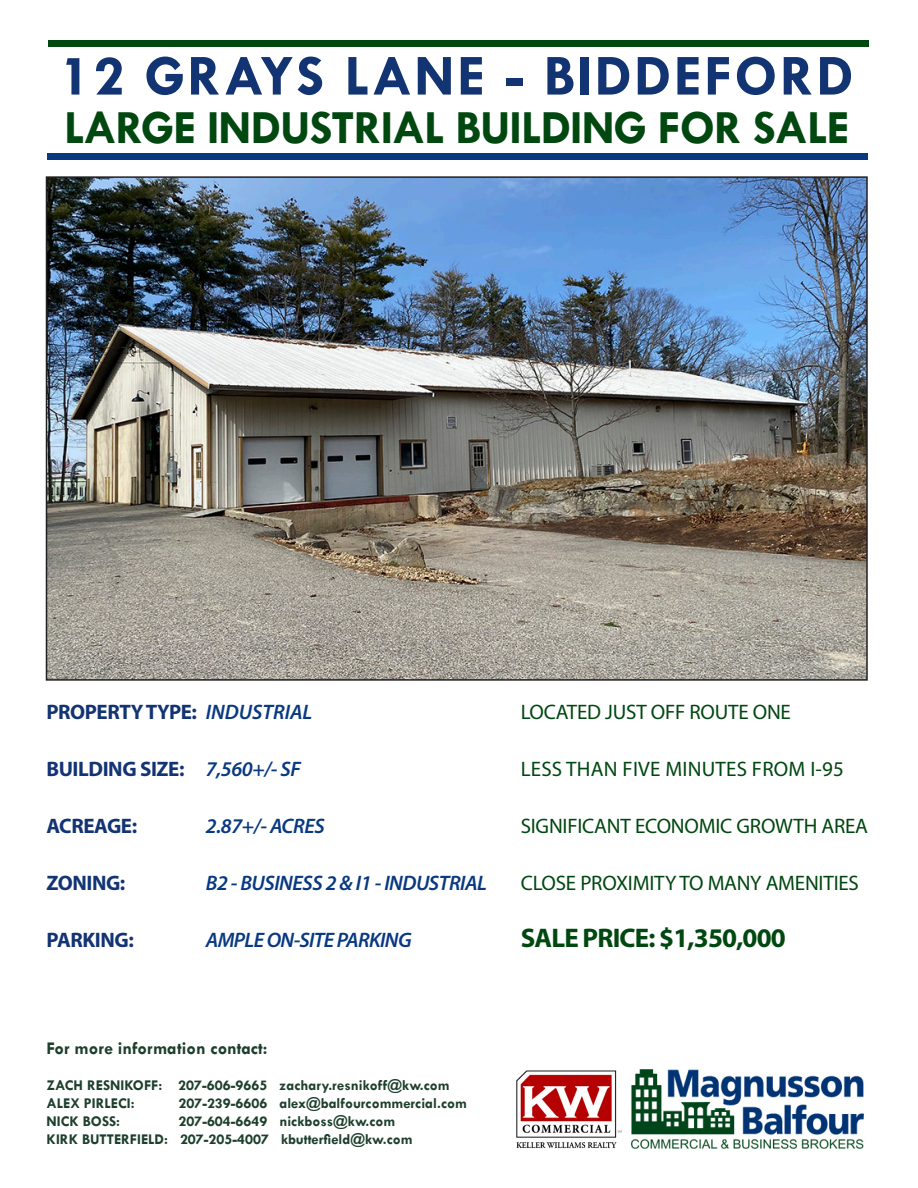
<style>
.page{position:relative;width:918px;height:1188px;background:#fff}
.page>*{position:absolute;margin:0;border:0;box-sizing:border-box;transform-origin:0 0}
.t1{font:700 58.5px "Tw Cen";letter-spacing:.04em;color:#133473}
.t2{font:700 48px "Tw Cen";letter-spacing:-.02em;color:#004710}
.t3{font:700 27px "Myriad Pro";letter-spacing:-.03em;color:#004710}
.t4{font:21px "Myriad Pro";letter-spacing:-.01em;color:#004710}
.t5{font:italic 600 21px "Myriad Pro";letter-spacing:-.02em;color:#083981}
.t6{font:700 21px "Myriad Pro";letter-spacing:-.02em;color:#133473}
.t7{font:21px "Myriad Pro";letter-spacing:.01em;color:#004710}
.t8{font:700 18px "Tw Cen";color:#1d3f2c}
.t9{font:700 15px "Tw Cen";color:#1d3f2c}
.s1{font-weight:600;font-style:italic;color:#083981}
</style>
<div class="page">
<div style="left:47px;top:154px;width:821px;height:6px;background:#083981"></div>
<div style="left:48px;top:40px;width:820px;height:6px;background:#004710"></div>
<img style="left:49px;top:179px;width:816px;height:499px">
<img style="left:631px;top:1069px;width:233px;height:80px">
<img style="left:516px;top:1070px;width:106px;height:79px">
<p class="t1" style="left:60px;top:41px;width:795px">12 GRAYS LANE - BIDDEFORD</p>
<p class="t2" style="left:64px;top:99px;width:787px">LARGE INDUSTRIAL BUILDING FOR SALE</p>
<p class="t6" style="left:46px;top:698px;width:267px">PROPERTY TYPE: <span class="s1">INDUSTRIAL</span></p>
<p class="t4" style="left:521px;top:699px;width:272px">LOCATED JUST OFF ROUTE ONE</p>
<p class="t6" style="left:46px;top:755px;width:140px">BUILDING SIZE:</p>
<p class="t5" style="left:206px;top:756px;width:96px">7,560+/- SF</p>
<p class="t7" style="left:521px;top:756px;width:325px">LESS THAN FIVE MINUTES FROM I-95</p>
<p class="t6" style="left:46px;top:812px;width:92px">ACREAGE:</p>
<p class="t5" style="left:206px;top:813px;width:120px">2.87+/- ACRES</p>
<p class="t4" style="left:521px;top:813px;width:349px">SIGNIFICANT ECONOMIC GROWTH AREA</p>
<p class="t6" style="left:46px;top:869px;width:80px">ZONING:</p>
<p class="t6" style="left:46px;top:926px;width:89px">PARKING:</p>
<p class="t5" style="left:206px;top:870px;width:283px">B2 - BUSINESS 2 &amp; I1 - INDUSTRIAL</p>
<p class="t5" style="left:206px;top:927px;width:207px">AMPLE ON-SITE PARKING</p>
<p class="t4" style="left:521px;top:870px;width:340px">CLOSE PROXIMITY TO MANY AMENITIES</p>
<p class="t3" style="left:521px;top:920px;width:267px">SALE PRICE: $1,350,000</p>
<p class="t8" style="left:46px;top:1037px;width:223px">For more information contact:</p>
<p class="t9" style="left:46px;top:1076px;width:405px">ZACH RESNIKOFF: 207-606-9665 zachary.resnikoff@kw.com</p>
<p class="t9" style="left:46px;top:1094px;width:90px">ALEX PIRLECI:</p>
<p class="t9" style="left:178px;top:1094px;width:290px">207-239-6606 alex@balfourcommercial.com</p>
<p class="t9" style="left:46px;top:1112px;width:75px">NICK BOSS:</p>
<p class="t9" style="left:178px;top:1112px;width:218px">207-604-6649 nickboss@kw.com</p>
<p class="t9" style="left:46px;top:1130px;width:368px">KIRK BUTTERFIELD: 207-205-4007 kbutterfield@kw.com</p>
</div>
